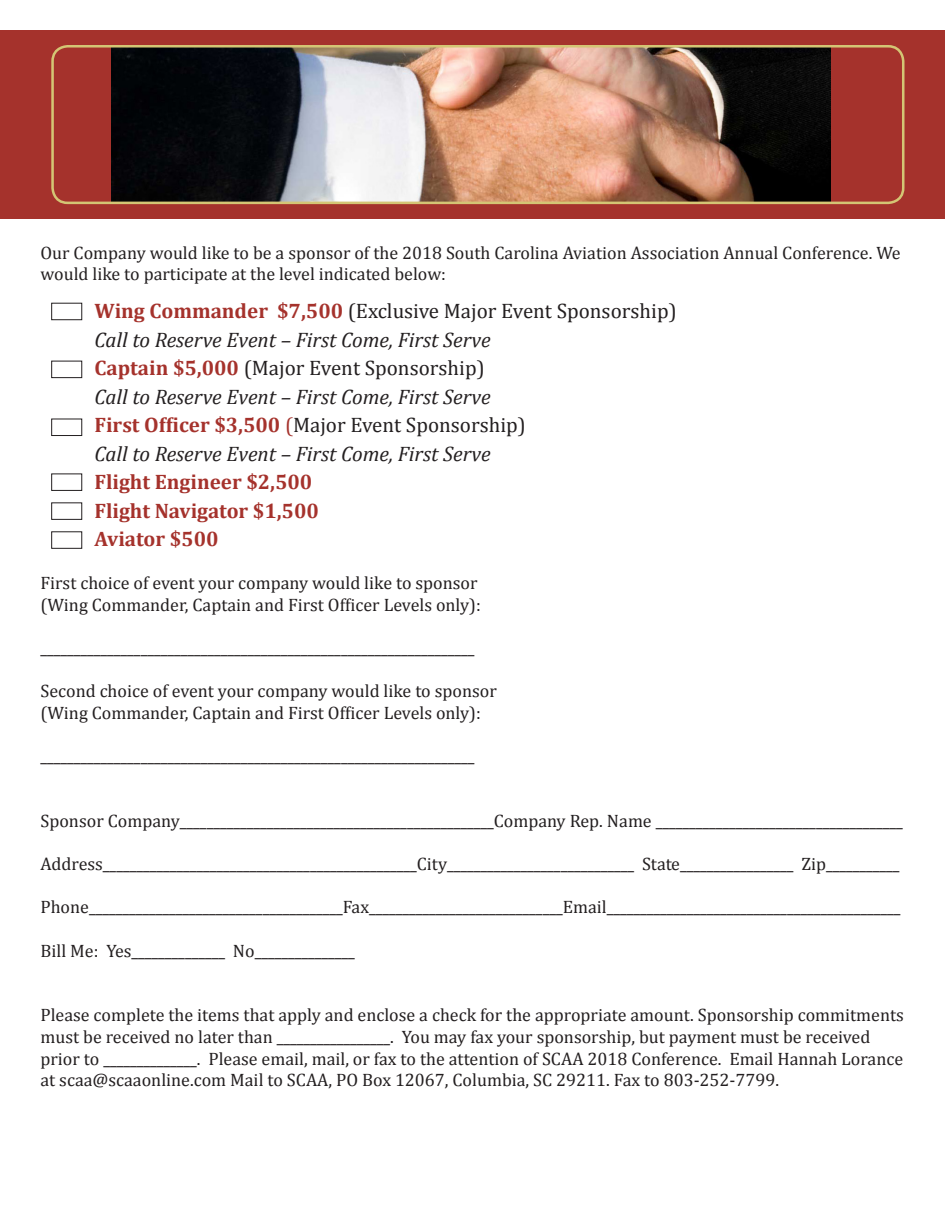
<style>
.page{position:relative;width:945px;height:1215px;background:#fff}
.page>*{position:absolute;margin:0;border:0;box-sizing:border-box;transform-origin:0 0}
.t1{font:21px "Cambria";color:#231f20}
.t2{font:italic 21px "Cambria";color:#231f20}
.t3{font:700 21px "Cambria";color:#a5322c}
.t4{font:18px/21.6px "Cambria";color:#231f20}
.s1{font-weight:700;color:#a5322c}
.s2{color:#a5322c}
</style>
<div class="page">
<div style="left:0;top:30px;width:945px;height:189px;background:#a5322c"></div>
<div style="left:51px;top:531px;width:31px;height:18px;border:1px solid #231f20"></div>
<div style="left:51px;top:502px;width:31px;height:18px;border:1px solid #231f20"></div>
<div style="left:51px;top:474px;width:31px;height:17px;border:1px solid #231f20"></div>
<div style="left:51px;top:419px;width:31px;height:17px;border:1px solid #231f20"></div>
<div style="left:51px;top:361px;width:31px;height:17px;border:1px solid #231f20"></div>
<div style="left:51px;top:303px;width:31px;height:17px;border:1px solid #231f20"></div>
<img style="left:112px;top:49px;width:719px;height:151px">
<div style="left:51px;top:45px;width:854px;height:159px;border:3px solid #d4c574;border-radius:15px"></div>
<p class="t4" style="left:40px;top:241px;width:862px">Our Company would like to be a sponsor of the 2018 South Carolina Aviation Association Annual Conference. We would like to participate at the level indicated below:</p>
<p class="t1" style="left:94px;top:299px;width:584px"><span class="s1">Wing Commander $7,500</span> (Exclusive Major Event Sponsorship)</p>
<p class="t2" style="left:94px;top:325px;width:398px">Call to Reserve Event – First Come, First Serve</p>
<p class="t1" style="left:94px;top:356px;width:392px"><span class="s1">Captain $5,000</span> (Major Event Sponsorship)</p>
<p class="t2" style="left:94px;top:382px;width:398px">Call to Reserve Event – First Come, First Serve</p>
<p class="t1" style="left:94px;top:413px;width:433px"><span class="s1">First Officer $3,500</span> <span class="s2">(</span>Major Event Sponsorship)</p>
<p class="t2" style="left:94px;top:439px;width:398px">Call to Reserve Event – First Come, First Serve</p>
<p class="t3" style="left:94px;top:467px;width:219px">Flight Engineer $2,500</p>
<p class="t3" style="left:94px;top:496px;width:226px">Flight Navigator $1,500</p>
<p class="t3" style="left:94px;top:524px;width:126px">Aviator $500</p>
<p class="t4" style="left:40px;top:572px;width:439px">First choice of event your company would like to sponsor</p>
<p class="t4" style="left:40px;top:594px;width:442px">(Wing Commander, Captain and First Officer Levels only):</p>
<p class="t4" style="left:40px;top:637px;width:436px">_________________________________________________________________</p>
<p class="t4" style="left:40px;top:680px;width:458px">Second choice of event your company would like to sponsor</p>
<p class="t4" style="left:40px;top:702px;width:442px">(Wing Commander, Captain and First Officer Levels only):</p>
<p class="t4" style="left:40px;top:745px;width:436px">_________________________________________________________________</p>
<p class="t4" style="left:40px;top:810px;width:864px">Sponsor Company_______________________________________________Company Rep. Name _____________________________________</p>
<p class="t4" style="left:40px;top:853px;width:861px">Address_______________________________________________City____________________________ State_________________ Zip___________</p>
<p class="t4" style="left:40px;top:896px;width:862px">Phone______________________________________Fax_____________________________Email____________________________________________</p>
<p class="t4" style="left:40px;top:940px;width:316px">Bill Me: Yes______________ No_______________</p>
<p class="t4" style="left:40px;top:1004px;width:865px">Please complete the items that apply and enclose a check for the appropriate amount. Sponsorship commitments must be received no later than _________________. You may fax your sponsorship, but payment must be received prior to ______________. Please email, mail, or fax to the attention of SCAA 2018 Conference. Email Hannah Lorance at scaa@scaaonline.com Mail to SCAA, PO Box 12067, Columbia, SC 29211. Fax to 803-252-7799.</p>
</div>
